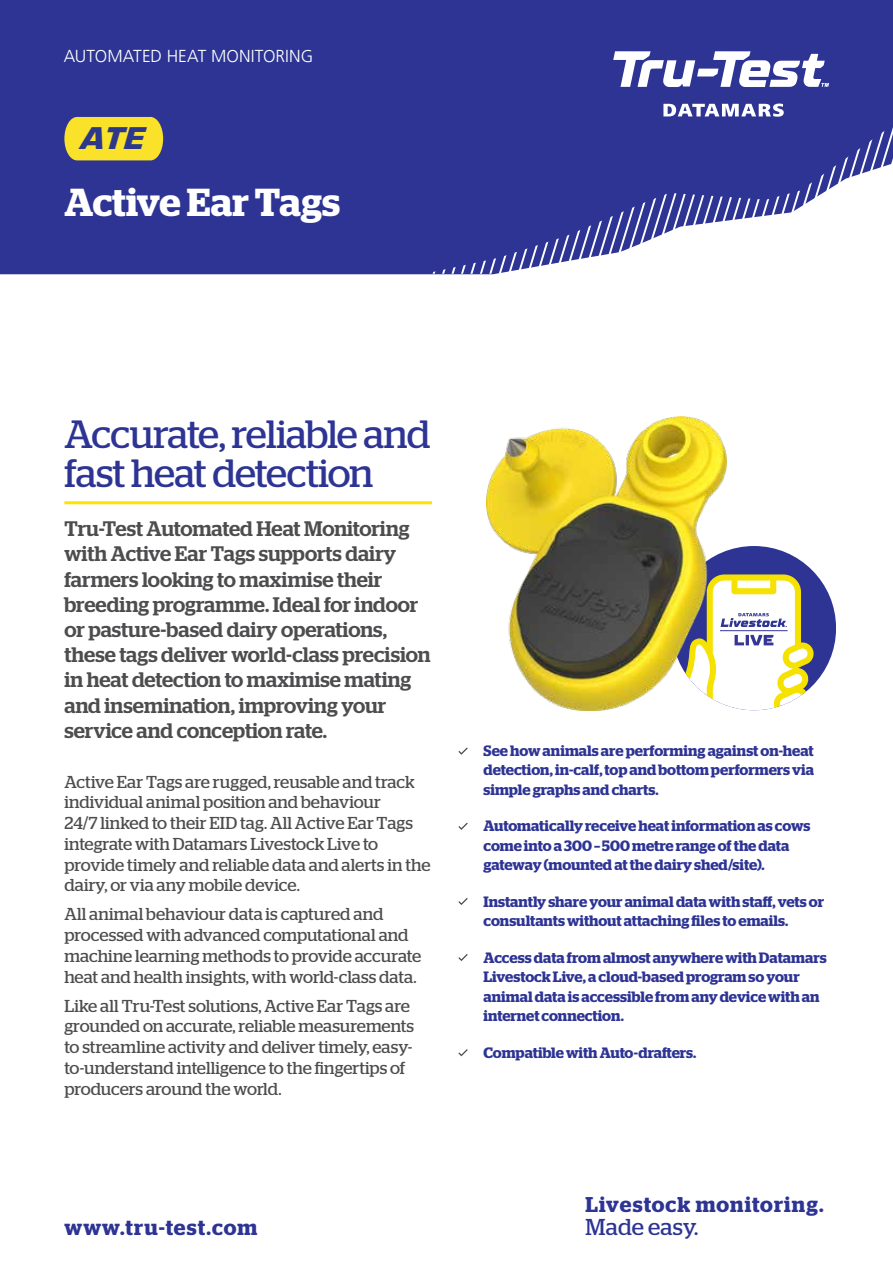
<style>
.page{position:relative;width:893px;height:1263px;background:#fff}
.page>*{position:absolute;margin:0;border:0;box-sizing:border-box;transform-origin:0 0}
.t1{font:39.45px/39.3px "Stag";letter-spacing:-.025em;color:#2d3494}
.t2{font:600 39px "Stag";letter-spacing:-.005em;color:#fff}
.t3{font:italic 900 32.55px "Eurostile";color:#2b388b;scale:1.09 1}
.t4{font:22.95px "Stag";letter-spacing:.005em;color:#2d3494}
.t5{font:600 21.45px "Stag";letter-spacing:.05em;color:#2d3494}
.t6{font:500 21px/25.2px "Stag";color:#4d4d4f}
.t7{font:17.25px/20.7px "Stag";color:#4d4d4f}
.t8{font:300 17.25px "Frutiger LT";letter-spacing:.005em;color:#fff}
.t9{font:600 15px/19.5px "Stag";color:#2d3494}
</style>
<div class="page">
<div style="left:672px;top:546px;width:164px;height:164px;background:#2d3494;border-radius:50%"></div>
<svg style="left:726px;top:571px;width:89px;height:139px"></svg>
<hr style="left:720px;top:630px;width:67px;height:1px;background:#363795">
<div style="left:0;top:0;width:893px;height:274px;background:#2d3494"></div>
<svg style="left:425px;top:125px;width:468px;height:149px"></svg>
<svg style="left:663px;top:104px;width:121px;height:13px"></svg>
<svg style="left:613px;top:51px;width:216px;height:36px"></svg>
<hr style="left:64px;top:501px;width:368px;height:3px;background:#fae400">
<svg style="left:458px;top:747px;width:10px;height:8px"></svg>
<svg style="left:458px;top:823px;width:10px;height:7px"></svg>
<svg style="left:458px;top:898px;width:10px;height:7px"></svg>
<svg style="left:458px;top:954px;width:10px;height:7px"></svg>
<svg style="left:458px;top:1049px;width:10px;height:7px"></svg>
<img style="left:486px;top:417px;width:240px;height:293px">
<div style="left:64px;top:117px;width:99px;height:43px;background:#fae22b"></div>
<p class="t8" style="left:64px;top:46px;width:251px">AUTOMATED HEAT MONITORING</p>
<h3 class="t3" style="left:79px;top:121px;width:69px">ATE</h3>
<h2 class="t2" style="left:64px;top:179px;width:277px">Active Ear Tags</h2>
<h1 class="t1" style="left:64px;top:414px;width:367px">Accurate, reliable and fast heat detection</h1>
<p class="t6" style="left:64px;top:516px;width:368px">Tru-Test Automated Heat Monitoring with Active Ear Tags supports dairy farmers looking to maximise their breeding programme. Ideal for indoor or pasture-based dairy operations, these tags deliver world-class precision in heat detection to maximise mating and insemination, improving your service and conception rate.</p>
<p class="t7" style="left:64px;top:771px;width:368px">Active Ear Tags are rugged, reusable and track individual animal position and behaviour<br>24/7 linked to their EID tag. All Active Ear Tags integrate with Datamars Livestock Live to provide timely and reliable data and alerts in the dairy, or via any mobile device.</p>
<p class="t7" style="left:64px;top:904px;width:358px">All animal behaviour data is captured and processed with advanced computational and machine learning methods to provide accurate heat and health insights, with world-class data.</p>
<p class="t7" style="left:64px;top:995px;width:351px">Like all Tru-Test solutions, Active Ear Tags are grounded on accurate, reliable measurements to streamline activity and deliver timely, easy&shy;to-understand intelligence to the fingertips of producers around the world.</p>
<p class="t5" style="left:64px;top:1215px;width:195px">www.tru-test.com</p>
<p class="t9" style="left:483px;top:741px;width:332px;text-align:justify">See how animals are performing against on-heat detection, in-calf, top and bottom performers via simple graphs and charts.</p>
<p class="t9" style="left:483px;top:816px;width:328px">Automatically receive heat information as cows come into a 300 – 500 metre range of the data gateway (mounted at the dairy shed/site).</p>
<p class="t9" style="left:483px;top:892px;width:342px">Instantly share your animal data with staff, vets or consultants without attaching files to emails.</p>
<p class="t9" style="left:483px;top:948px;width:345px">Access data from almost anywhere with Datamars Livestock Live, a cloud-based program so your animal data is accessible from any device with an internet connection.</p>
<p class="t9" style="left:483px;top:1043px;width:214px">Compatible with Auto-drafters.</p>
<p class="t5" style="left:586px;top:1192px;width:240px">Livestock monitoring.</p>
<h3 class="t4" style="left:585px;top:1214px;width:114px">Made easy.</h3>
</div>
